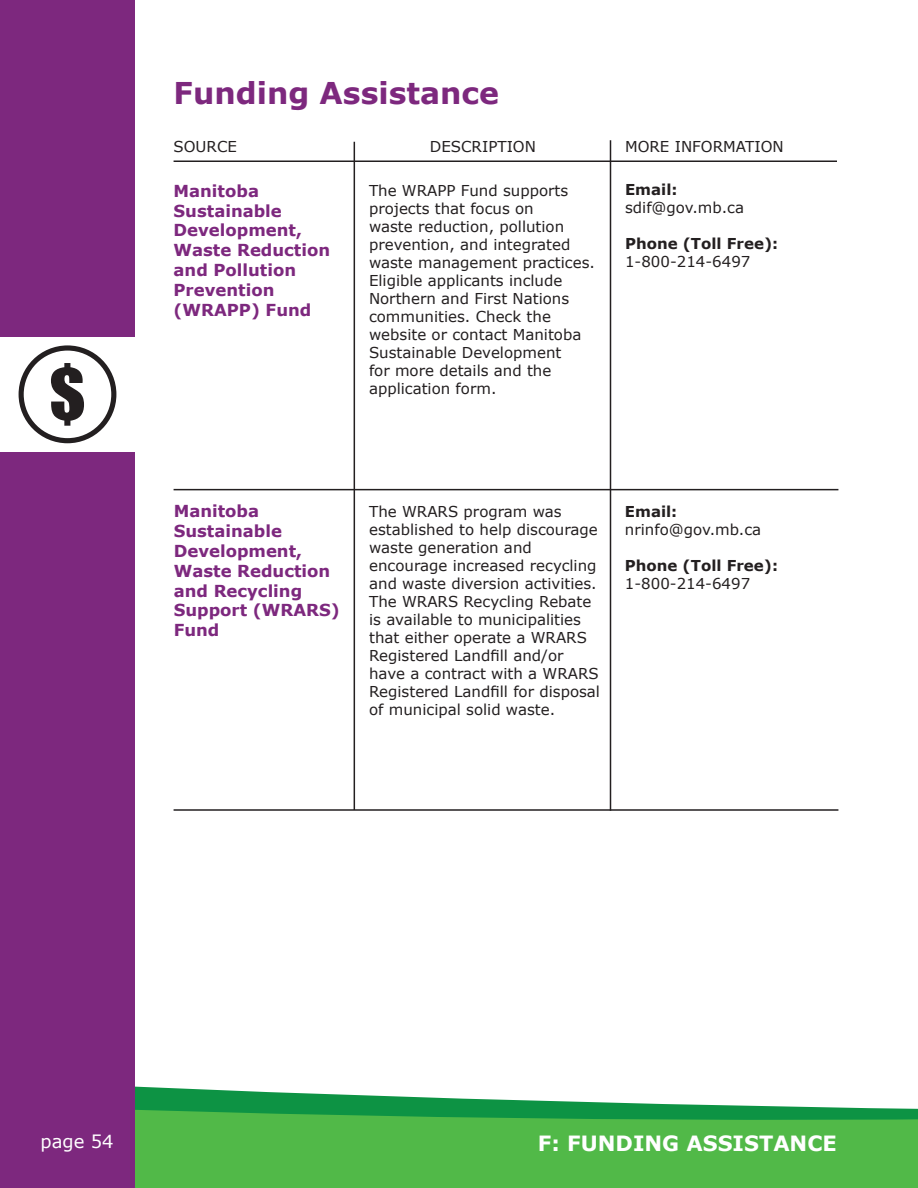
<style>
.page{position:relative;width:918px;height:1188px;background:#fff}
.page>*{position:absolute;margin:0;border:0;box-sizing:border-box;transform-origin:0 0}
.t1{font:700 30px "Verdana";color:#7d287e}
.t2{font:700 21px "Verdana";color:#fff}
.t3{font:18px "Verdana";color:#fff}
.t4{font:700 16.5px/19.8px "Verdana";color:#7d287e}
.t5{font:15px/18px "Verdana";color:#231f20}
.t6{font:700 15px "Verdana";color:#231f20}
</style>
<div class="page">
<svg style="left:135px;top:1086px;width:783px;height:102px;background:#5cbb5f"></svg>
<div style="left:0;top:0;width:135px;height:1188px;background:#7d287e"></div>
<hr style="left:354px;top:142px;width:1px;height:668px;background:#231f20">
<hr style="left:610px;top:140px;width:1px;height:671px;background:#231f20">
<hr style="left:174px;top:160px;width:663px;height:2px;background:#231f20">
<hr style="left:174px;top:489px;width:664px;height:1px;background:#231f20">
<hr style="left:174px;top:809px;width:664px;height:2px;background:#231f20">
<div style="left:0;top:338px;width:143px;height:114px;background:#fff"></div>
<div style="left:19px;top:345px;width:97px;height:98px;border:5px solid #231f20;border-radius:50%"></div>
<svg style="left:51px;top:363px;width:33px;height:63px"></svg>
<h1 class="t1" style="left:174px;top:72px;width:327px">Funding Assistance</h1>
<p class="t5" style="left:174px;top:137px;width:65px">SOURCE</p>
<p class="t5" style="left:430px;top:137px;width:108px">DESCRIPTION</p>
<p class="t5" style="left:625px;top:137px;width:160px">MORE INFORMATION</p>
<p class="t5" style="left:369px;top:182px;width:228px">The WRAPP Fund supports projects that focus on<br>waste reduction, pollution prevention, and integrated waste management practices.<br>Eligible applicants include<br>Northern and First Nations communities. Check the website or contact Manitoba<br>Sustainable Development<br>for more details and the application form.</p>
<p class="t4" style="left:174px;top:181px;width:158px">Manitoba<br>Sustainable<br>Development,<br>Waste Reduction and Pollution<br>Prevention (WRAPP) Fund</p>
<p class="t6" style="left:625px;top:179px;width:54px">Email:</p>
<p class="t5" style="left:625px;top:199px;width:120px">sdif@gov.mb.ca</p>
<p class="t6" style="left:625px;top:233px;width:155px">Phone (Toll Free):</p>
<p class="t5" style="left:625px;top:253px;width:127px">1-800-214-6497</p>
<p class="t4" style="left:174px;top:501px;width:168px">Manitoba<br>Sustainable<br>Development,<br>Waste Reduction and Recycling<br>Support (WRARS)<br>Fund</p>
<p class="t5" style="left:369px;top:502px;width:232px">The WRARS program was established to help discourage waste generation and encourage increased recycling and waste diversion activities.<br>The WRARS Recycling Rebate is available to municipalities that either operate a WRARS<br>Registered Landfill and/or have a contract with a WRARS<br>Registered Landfill for disposal of municipal solid waste.</p>
<p class="t6" style="left:625px;top:501px;width:54px">Email:</p>
<p class="t5" style="left:625px;top:520px;width:138px">nrinfo@gov.mb.ca</p>
<p class="t6" style="left:625px;top:555px;width:155px">Phone (Toll Free):</p>
<p class="t5" style="left:625px;top:574px;width:127px">1-800-214-6497</p>
<p class="t3" style="left:40px;top:1129px;width:75px">page 54</p>
<h2 class="t2" style="left:538px;top:1128px;width:301px">F: FUNDING ASSISTANCE</h2>
</div>
